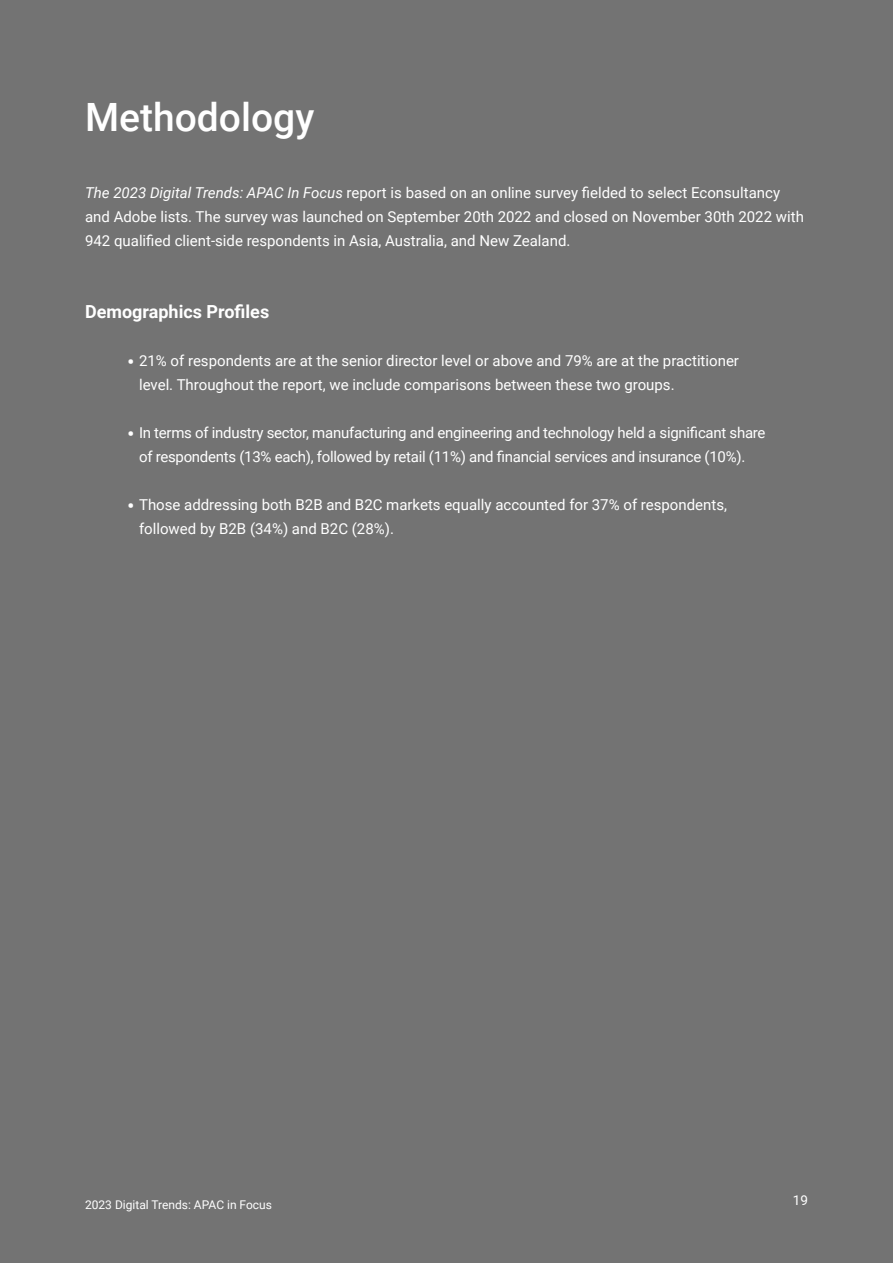
<style>
.page{position:relative;width:893px;height:1263px;background:#737373}
.page>*{position:absolute;margin:0;border:0;box-sizing:border-box;transform-origin:0 0}
.t1{font:500 39px "Roboto";color:#fff}
.t2{font:700 18px "Roboto";color:#fff}
.t3{font:15px/24px "Roboto";color:#fff}
.t4{font:15px/24px "Roboto";letter-spacing:-.02em;color:#fff;text-align:center}
.t5{font:13.5px "Roboto";color:#fff}
.t6{font:12px "Roboto";color:#fff}
.s1{font-style:italic}
.s2{font-weight:900;font-size:18px}
</style>
<div class="page">
<h1 class="t1" style="left:85px;top:90px;width:231px">Methodology</h1>
<p class="t3" style="left:85px;top:180px;width:720px"><span class="s1">The 2023 Digital Trends: APAC In Focus</span> report is based on an online survey fielded to select Econsultancy and Adobe lists. The survey was launched on September 20th 2022 and closed on November 30th 2022 with<br>942 qualified client-side respondents in Asia, Australia, and New Zealand.</p>
<p class="t2" style="left:85px;top:299px;width:186px">Demographics Profiles</p>
<p class="t3" style="left:139px;top:348px;width:601px;text-indent:-11px"><span class="s2">•</span> 21% of respondents are at the senior director level or above and 79% are at the practitioner level. Throughout the report, we include comparisons between these two groups.</p>
<p class="t4" style="left:128px;top:420px;width:639px"><span class="s2">•</span> In terms of industry sector, manufacturing and engineering and technology held a significant share of respondents (13% each), followed by retail (11%) and financial services and insurance (10%).</p>
<p class="t3" style="left:139px;top:492px;width:589px;text-indent:-11px"><span class="s2">•</span> Those addressing both B2B and B2C markets equally accounted for 37% of respondents, followed by B2B (34%) and B2C (28%).</p>
<p class="t6" style="left:85px;top:1196px;width:188px">2023 Digital Trends: APAC in Focus</p>
<p class="t5" style="left:793px;top:1191px;width:17px">19</p>
</div>
